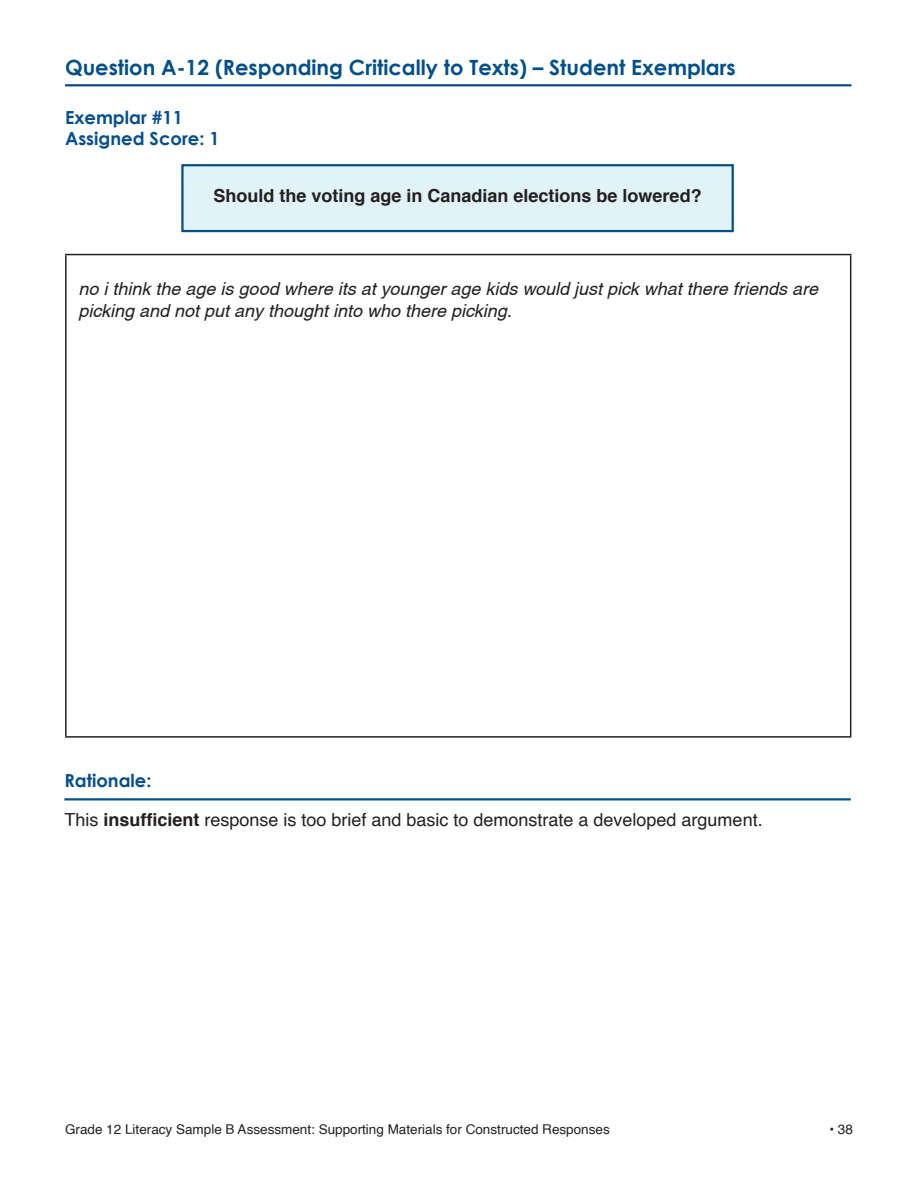
<style>
.page{position:relative;width:918px;height:1188px;background:#fff}
.page>*{position:absolute;margin:0;border:0;box-sizing:border-box;transform-origin:0 0}
.t1{font:700 21px "Century Gothic";color:#004f8a}
.body-text-italic{font:italic 18px/21.6px "Helvetica";color:#231f20}
.helvetica-body-text{font:18px "Helvetica";color:#231f20}
.helvetica-body-text-2{font:700 18px "Helvetica";color:#231f20}
.score{font:700 18px "Century Gothic";color:#064e8b}
.t2{font:13.5px "Helvetica";color:#231f20}
.s1{font-weight:700}
</style>
<div class="page">
<hr style="left:65px;top:84px;width:786px;height:2px;background:#064e8b">
<hr style="left:65px;top:254px;width:786px;height:1px;background:#231f20">
<hr style="left:65px;top:255px;width:2px;height:481px;background:#231f20">
<hr style="left:850px;top:255px;width:1px;height:481px;background:#231f20">
<hr style="left:65px;top:736px;width:786px;height:2px;background:#231f20">
<div style="left:182px;top:165px;width:551px;height:66px;background:#e2f3f8"></div>
<div style="left:181px;top:164px;width:553px;height:68px;border:2px solid #064e8b"></div>
<hr style="left:64px;top:798px;width:787px;height:3px;background:#064e8b">
<p class="t1" style="left:65px;top:51px;width:672px">Question A-12 (Responding Critically to Texts) – Student Exemplars</p>
<p class="score" style="left:65px;top:103px;width:119px">Exemplar #11</p>
<p class="score" style="left:65px;top:125px;width:156px">Assigned Score: 1</p>
<p class="helvetica-body-text-2" style="left:214px;top:184px;width:490px">Should the voting age in Canadian elections be lowered?</p>
<p class="body-text-italic" style="left:79px;top:278px;width:741px">no i think the age is good where its at younger age kids would just pick what there friends are picking and not put any thought into who there picking.</p>
<p class="score" style="left:64px;top:767px;width:89px">Rationale:</p>
<p class="helvetica-body-text" style="left:64px;top:806px;width:700px">This <span class="s1">insufficient</span> response is too brief and basic to demonstrate a developed argument.</p>
<p class="t2" style="left:65px;top:1119px;width:546px">Grade 12 Literacy Sample B Assessment: Supporting Materials for Constructed Responses</p>
<p class="t2" style="left:829px;top:1119px;width:25px">• 38</p>
</div>
